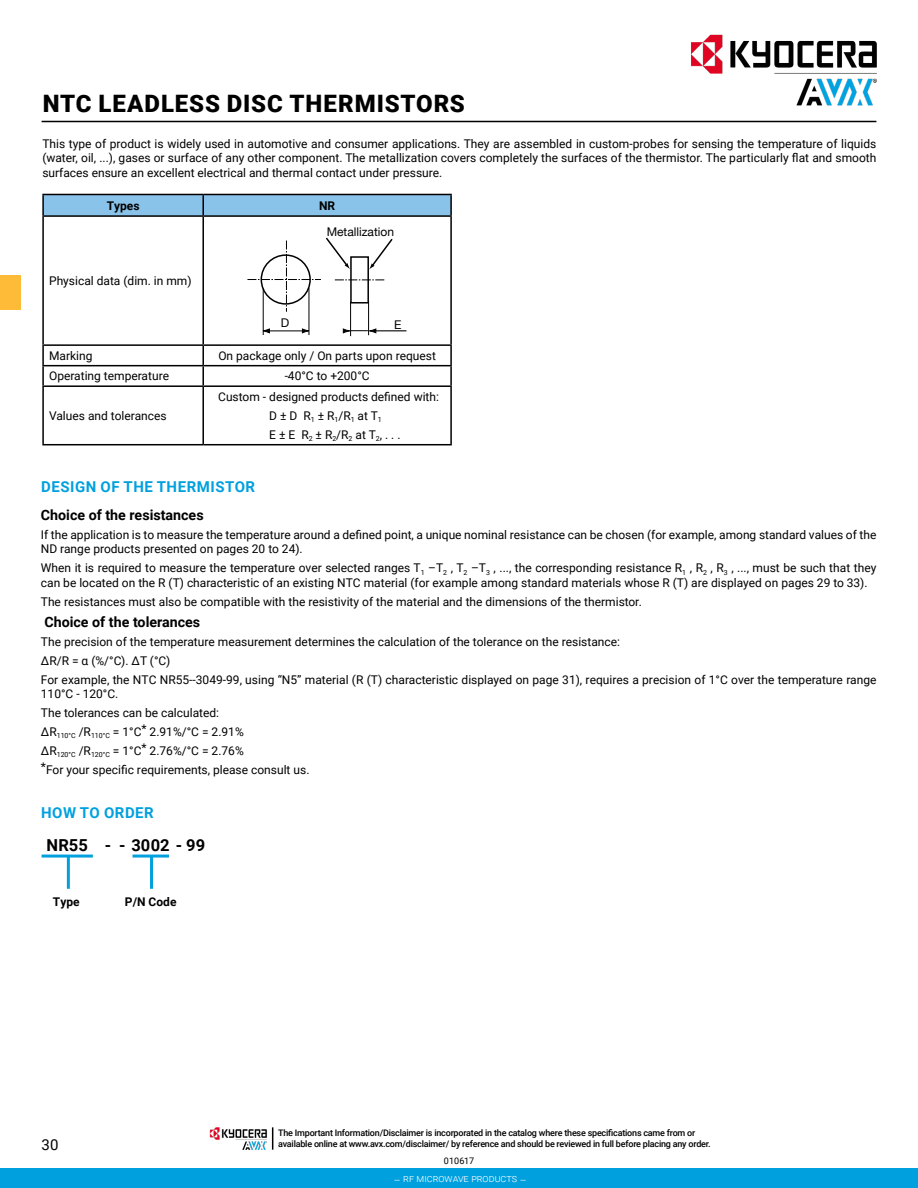
<style>
.page{position:relative;width:918px;height:1188px;background:#fff}
.page>*{position:absolute;margin:0;border:0;box-sizing:border-box;transform-origin:0 0}
.t1{font:900 24px "Roboto";letter-spacing:.035em;color:#000}
.t2{font:700 16.5px "Roboto";letter-spacing:.005em;color:#000}
.t3{font:700 15px "Roboto";letter-spacing:.035em;color:#00a0df}
.t4{font:15px "Roboto";color:#000}
.t5{font:700 14.25px "Roboto";color:#000}
.t6{font:12px/19px "Roboto";color:#000}
.t7{font:700 12px "Roboto";color:#000}
.t8{font:12px "Helvetica Neue";color:#000}
.t9{font:300 10.5px "Roboto";color:#fff}
.t10{font:500 9px/10.8px "Roboto";letter-spacing:-.025em;color:#000}
.t11{font:9px "Roboto";letter-spacing:-.02em;color:#000}
</style>
<div class="page">
<hr style="left:42px;top:121px;width:834px;height:1px;background:#000">
<img style="left:669px;top:34px;width:208px;height:87px">
<div style="left:0;top:1169px;width:918px;height:19px;background:#00a0df"></div>
<img style="left:210px;top:1127px;width:57px;height:23px">
<svg style="left:272px;top:1127px;width:1px;height:23px"></svg>
<div style="left:0;top:275px;width:21px;height:35px;background:#febb38"></div>
<hr style="left:42px;top:855px;width:51px;height:3px;background:#00a0df">
<hr style="left:67px;top:857px;width:3px;height:32px;background:#00a0df">
<hr style="left:133px;top:855px;width:36px;height:3px;background:#00a0df">
<hr style="left:150px;top:857px;width:3px;height:32px;background:#00a0df">
<div style="left:44px;top:195px;width:406px;height:20px;background:#8ac3e9"></div>
<hr style="left:42px;top:194px;width:161px;height:1px;background:#000">
<hr style="left:42px;top:195px;width:2px;height:20px;background:#000">
<hr style="left:203px;top:194px;width:249px;height:1px;background:#000">
<hr style="left:202px;top:195px;width:2px;height:20px;background:#000">
<hr style="left:450px;top:195px;width:2px;height:20px;background:#000">
<hr style="left:42px;top:215px;width:161px;height:2px;background:#000">
<hr style="left:42px;top:217px;width:2px;height:127px;background:#000">
<hr style="left:203px;top:215px;width:249px;height:2px;background:#000">
<hr style="left:202px;top:217px;width:2px;height:127px;background:#000">
<hr style="left:450px;top:217px;width:2px;height:127px;background:#000">
<hr style="left:42px;top:344px;width:161px;height:2px;background:#000">
<hr style="left:203px;top:344px;width:249px;height:2px;background:#000">
<hr style="left:42px;top:365px;width:161px;height:1px;background:#000">
<svg style="left:42px;top:346px;width:2px;height:39px"></svg>
<hr style="left:203px;top:365px;width:249px;height:1px;background:#000">
<svg style="left:202px;top:346px;width:2px;height:39px"></svg>
<svg style="left:450px;top:346px;width:2px;height:39px"></svg>
<hr style="left:42px;top:385px;width:161px;height:2px;background:#000">
<hr style="left:42px;top:387px;width:2px;height:57px;background:#000">
<hr style="left:203px;top:385px;width:249px;height:2px;background:#000">
<hr style="left:202px;top:387px;width:2px;height:57px;background:#000">
<hr style="left:450px;top:387px;width:2px;height:57px;background:#000">
<hr style="left:42px;top:444px;width:161px;height:1px;background:#000">
<hr style="left:203px;top:444px;width:249px;height:1px;background:#000">
<hr style="left:350px;top:302px;width:1px;height:34px;background:#000">
<hr style="left:368px;top:301px;width:1px;height:34px;background:#000">
<hr style="left:309px;top:288px;width:1px;height:47px;background:#000">
<hr style="left:263px;top:289px;width:1px;height:46px;background:#000">
<hr style="left:375px;top:331px;width:31px;height:1px;background:#000">
<svg style="left:343px;top:328px;width:34px;height:6px"></svg>
<hr style="left:268px;top:331px;width:36px;height:1px;background:#000">
<svg style="left:302px;top:328px;width:8px;height:6px"></svg>
<svg style="left:262px;top:328px;width:8px;height:6px"></svg>
<svg style="left:247px;top:237px;width:146px;height:75px"></svg>
<h1 class="t1" style="left:43px;top:87px;width:424px">NTC LEADLESS DISC THERMISTORS</h1>
<p class="t6" style="left:42px;top:136px;width:836px;line-height:14.4px;text-align:justify">This type of product is widely used in automotive and consumer applications. They are assembled in custom-probes for sensing the temperature of liquids (water, oil, ...), gases or surface of any other component. The metallization covers completely the surfaces of the thermistor. The particularly flat and smooth surfaces ensure an excellent electrical and thermal contact under pressure.</p>
<p class="t7" style="left:107px;top:197px;width:34px">Types</p>
<p class="t7" style="left:319px;top:197px;width:18px">NR</p>
<p class="t6" style="left:49px;top:271px;width:144px">Physical data (dim. in mm)</p>
<p class="t8" style="left:281px;top:316px;width:10px">D</p>
<p class="t8" style="left:327px;top:224px;width:69px">Metallization</p>
<p class="t8" style="left:394px;top:317px;width:9px">E</p>
<p class="t6" style="left:49px;top:345px;width:45px">Marking</p>
<p class="t6" style="left:218px;top:345px;width:219px">On package only / On parts upon request</p>
<p class="t6" style="left:49px;top:366px;width:122px">Operating temperature</p>
<p class="t6" style="left:285px;top:366px;width:87px">-40°C to +200°C</p>
<p class="t6" style="left:49px;top:405px;width:119px">Values and tolerances</p>
<p class="t6" style="left:269px;top:387px;width:171px;text-indent:-51px">Custom - designed products defined with:<br>D ± D R<sub>1</sub> ± R<sub>1</sub>/R<sub>1</sub> at T<sub>1<br></sub>E ± E R<sub>2</sub> ± R<sub>2</sub>/R<sub>2</sub> at T<sub>2</sub>, . . .</p>
<p class="t3" style="left:41px;top:476px;width:215px">DESIGN OF THE THERMISTOR</p>
<p class="t5" style="left:41px;top:505px;width:164px">Choice of the resistances</p>
<p class="t6" style="left:41px;top:527px;width:837px;line-height:14.4px">If the application is to measure the temperature around a defined point, a unique nominal resistance can be chosen (for example, among standard values of the<br>ND range products presented on pages 20 to 24).</p>
<p class="t6" style="left:41px;top:560px;width:837px;line-height:14.4px">When it is required to measure the temperature over selected ranges T<sub>1</sub> –T<sub>2</sub> , T<sub>2</sub> –T<sub>3</sub> , ..., the corresponding resistance R<sub>1</sub> , R<sub>2</sub> , R<sub>3</sub> , ..., must be such that they can be located on the R (T) characteristic of an existing NTC material (for example among standard materials whose R (T) are displayed on pages 29 to 33).</p>
<p class="t6" style="left:41px;top:591px;width:602px">The resistances must also be compatible with the resistivity of the material and the dimensions of the thermistor.</p>
<p class="t5" style="left:44px;top:612px;width:157px">Choice of the tolerances</p>
<p class="t6" style="left:41px;top:631px;width:837px">The precision of the temperature measurement determines the calculation of the tolerance on the resistance:<br>∆R/R = α (%/°C). ∆T (°C)<br>For example, the NTC NR55--3049-99, using “N5” material (R (T) characteristic displayed on page 31), requires a precision of 1°C over the temperature range</p>
<p class="t6" style="left:41px;top:684px;width:270px">110°C - 120°C.<br>The tolerances can be calculated:<br>∆R<sub>110°C</sub> /R<sub>110°C</sub> = 1°C* 2.91%/°C = 2.91%<br>∆R<sub>120°C</sub> /R<sub>120°C</sub> = 1°C* 2.76%/°C = 2.76%<br>*For your specific requirements, please consult us.</p>
<p class="t3" style="left:41px;top:803px;width:114px">HOW TO ORDER</p>
<h2 class="t2" style="left:47px;top:833px;width:160px">NR55 - - 3002 - 99</h2>
<p class="t7" style="left:53px;top:893px;width:28px">Type</p>
<p class="t7" style="left:125px;top:893px;width:53px">P/N Code</p>
<p class="t4" style="left:42px;top:1134px;width:18px">30</p>
<p class="t10" style="left:278px;top:1127px;width:434px">The Important Information/Disclaimer is incorporated in the catalog where these specifications came from or available online at www.avx.com/disclaimer/ by reference and should be reviewed in full before placing any order.</p>
<p class="t11" style="left:444px;top:1155px;width:32px">010617</p>
<p class="t9" style="left:394px;top:1171px;width:134px">– rf microwave products –</p>
</div>
